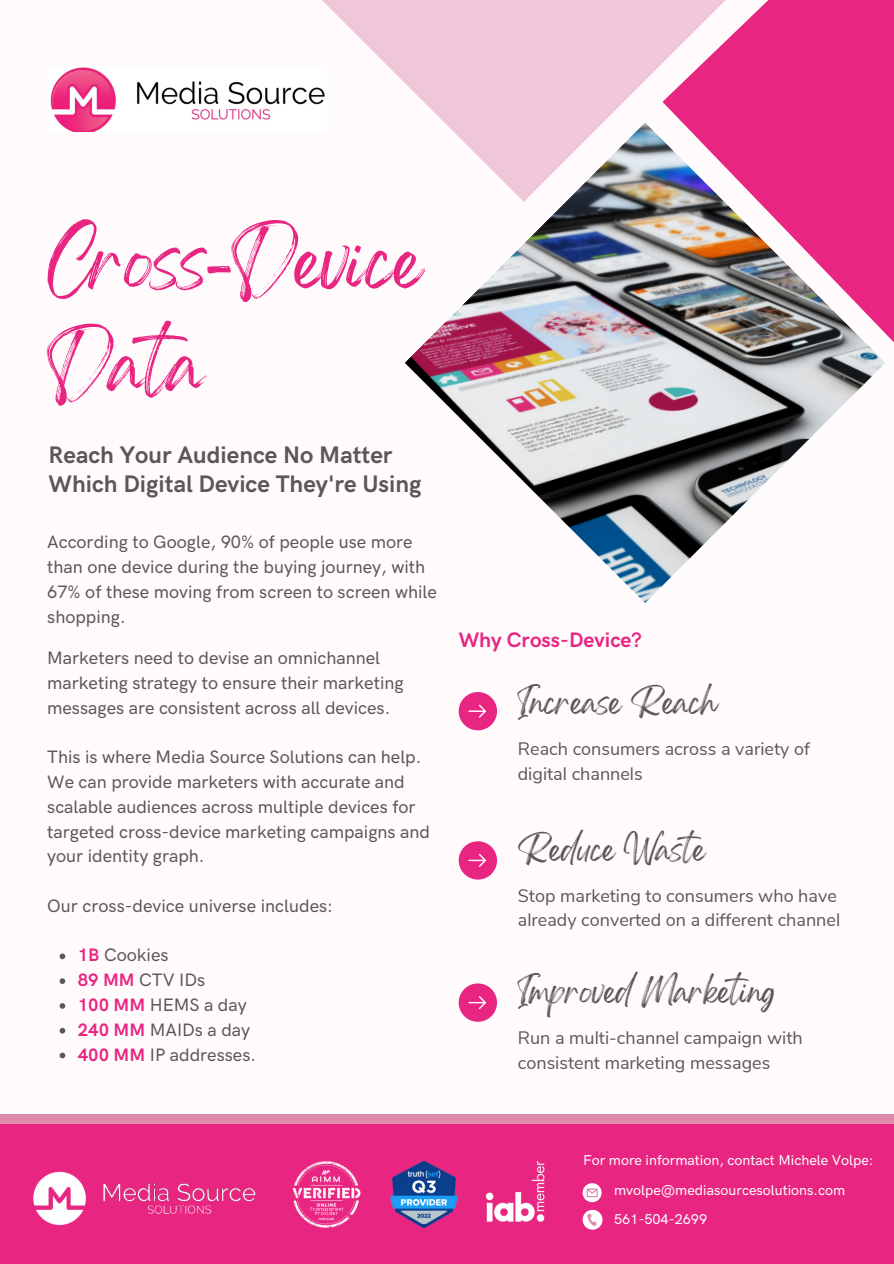
<style>
.page{position:relative;width:894px;height:1264px;background:#fff}
.page>*{position:absolute;margin:0;border:0;box-sizing:border-box;transform-origin:0 0}
.t1{font:55.5px/103.6px "Gellatio";color:#e82682}
.t2{font:700 24px/29.2px "HK Grotesk Pro";color:#595757}
.t3{font:24px "Gellatio";color:#595757}
.t4{font:700 21px "HK Grotesk Pro";color:#e82682}
.t5{font:500 18px/24.8px "HK Grotesk Pro";color:#595757}
.t6{font:18px/24.8px "Nunito Sans";color:#595757}
.t7{font:500 14.25px "HK Grotesk Pro";color:#fff}
.s1{font-weight:700;color:#e82682}
</style>
<div class="page">
<div style="left:0;top:0;width:893px;height:1263px;background:#fffbfd"></div>
<div style="left:0;top:1114px;width:893px;height:32px;background:#de89ae"></div>
<div style="left:0;top:1123px;width:893px;height:140px;background:#e82682"></div>
<svg style="left:458px;top:692px;width:39px;height:38px"></svg>
<svg style="left:458px;top:841px;width:39px;height:38px"></svg>
<svg style="left:458px;top:983px;width:39px;height:38px"></svg>
<svg style="left:582px;top:1209px;width:20px;height:20px"></svg>
<svg style="left:582px;top:1183px;width:19px;height:19px"></svg>
<img style="left:50px;top:67px;width:233px;height:65px">
<img style="left:33px;top:1171px;width:223px;height:55px">
<img style="left:292px;top:1161px;width:69px;height:67px">
<img style="left:485px;top:1161px;width:60px;height:61px">
<img style="left:390px;top:1160px;width:68px;height:69px">
<img style="left:405px;top:202px;width:480px;height:401px">
<svg style="left:662px;top:0;width:231px;height:347px;fill:#e82682"></svg>
<svg style="left:283px;top:0;width:481px;height:202px"></svg>
<svg style="left:60px;top:953px;width:5px;height:6px"></svg>
<svg style="left:60px;top:978px;width:5px;height:5px"></svg>
<svg style="left:60px;top:1003px;width:5px;height:5px"></svg>
<svg style="left:60px;top:1027px;width:5px;height:6px"></svg>
<svg style="left:60px;top:1052px;width:5px;height:6px"></svg>
<h1 class="t1" style="left:47px;top:229px;width:375px">Cross-Device<br>Data</h1>
<h2 class="t2" style="left:49px;top:440px;width:374px">Reach Your Audience No Matter<br>Which Digital Device They're Using</h2>
<p class="t5" style="left:47px;top:530px;width:391px">According to Google, 90% of people use more than one device during the buying journey, with 67% of these moving from screen to screen while shopping.</p>
<p class="t5" style="left:47px;top:646px;width:358px">Marketers need to devise an omnichannel marketing strategy to ensure their marketing messages are consistent across all devices.</p>
<p class="t5" style="left:47px;top:745px;width:384px">This is where Media Source Solutions can help.<br>We can provide marketers with accurate and scalable audiences across multiple devices for targeted cross-device marketing campaigns and your identity graph.</p>
<p class="t5" style="left:47px;top:894px;width:287px">Our cross-device universe includes:</p>
<p class="t5" style="left:78px;top:943px;width:180px"><span class="s1">1B</span> Cookies<br><span class="s1">89 MM</span> CTV IDs<br><span class="s1">100 MM</span> HEMS a day<br><span class="s1">240 MM</span> MAIDs a day<br><span class="s1">400 MM</span> IP addresses.</p>
<p class="t4" style="left:458px;top:627px;width:184px">Why Cross-Device?</p>
<h2 class="t3" style="left:517px;top:697px;width:201px">Increase Reach</h2>
<p class="t6" style="left:517px;top:736px;width:293px">Reach consumers across a variety of digital channels</p>
<h2 class="t3" style="left:517px;top:843px;width:190px">Reduce Waste</h2>
<p class="t6" style="left:517px;top:883px;width:324px">Stop marketing to consumers who have already converted on a different channel</p>
<h2 class="t3" style="left:517px;top:985px;width:259px">Improved Marketing</h2>
<p class="t6" style="left:517px;top:1025px;width:286px">Run a multi-channel campaign with consistent marketing messages</p>
<p class="t7" style="left:583px;top:1152px;width:292px">For more information, contact Michele Volpe:</p>
<p class="t7" style="left:614px;top:1182px;width:232px">mvolpe@mediasourcesolutions.com</p>
<p class="t7" style="left:614px;top:1211px;width:94px">561-504-2699</p>
</div>
